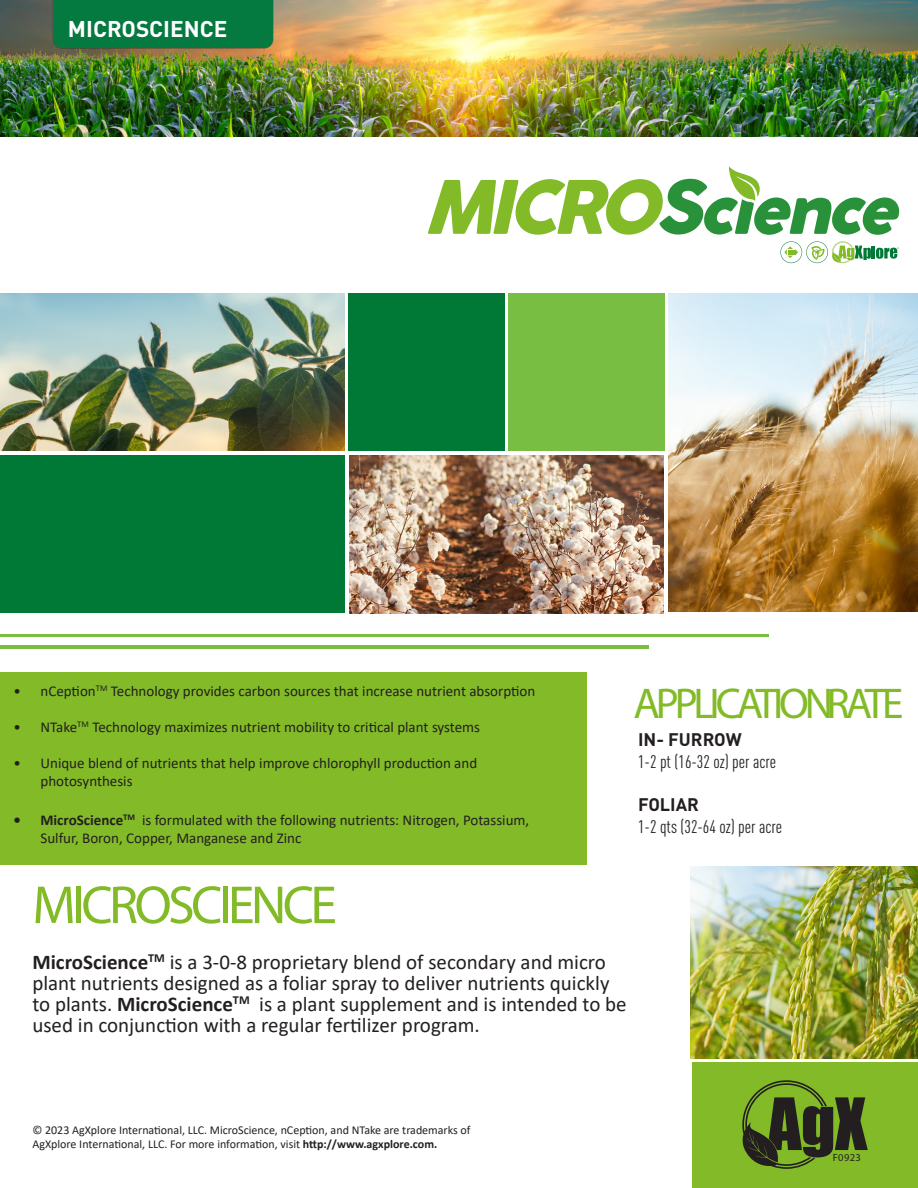
<style>
.page{position:relative;width:918px;height:1188px;background:#fff}
.page>*{position:absolute;margin:0;border:0;box-sizing:border-box;transform-origin:0 0}
.t1{font:54px "Myriad Pro";letter-spacing:-.07em;color:#82bb27}
.t2{font:43.2px "Myriad Pro";letter-spacing:-.095em;color:#82bb27}
.t3{font:700 22.5px "DIN Pro";color:#fff}
.t4{font:21px/21px "Calibri";color:#231f20}
.t5{font:condensed 18px "DIN Pro";color:#231f20}
.t6{font:700 18px "DIN Pro";color:#231f20}
.t7{font:15px/18px "Calibri";color:#231f20}
.t8{font:12px/14.4px "Calibri";color:#231f20}
.t9{font:10.5px "Myriad Pro";letter-spacing:.04em;color:#231f20}
.s1{font-weight:700}
</style>
<div class="page">
<div style="left:692px;top:1062px;width:226px;height:126px;background:#82bb27"></div>
<img style="left:690px;top:866px;width:228px;height:192px">
<svg style="left:691px;top:611px;width:226px;height:26px"></svg>
<svg style="left:691px;top:136px;width:226px;height:1px"></svg>
<svg style="left:0;top:136px;width:228px;height:1px"></svg>
<svg style="left:780px;top:241px;width:119px;height:22px"></svg>
<svg style="left:428px;top:166px;width:471px;height:69px"></svg>
<div style="left:0;top:672px;width:586px;height:193px;background:#82bb27"></div>
<img style="left:0;top:0;width:918px;height:136px">
<img style="left:0;top:293px;width:344px;height:158px">
<div style="left:0;top:455px;width:344px;height:158px;background:#007836"></div>
<img style="left:349px;top:455px;width:315px;height:158px">
<div style="left:348px;top:293px;width:157px;height:158px;background:#007836"></div>
<div style="left:508px;top:293px;width:156px;height:158px;background:#77be42"></div>
<img style="left:668px;top:293px;width:250px;height:318px">
<hr style="left:0;top:634px;width:768px;height:3px;background:#77be42">
<hr style="left:0;top:646px;width:648px;height:3px;background:#77be42">
<img style="left:48px;top:0;width:231px;height:74px">
<svg style="left:742px;top:1080px;width:126px;height:89px"></svg>
<p class="t3" style="left:68px;top:10px;width:161px">MICROSCIENCE</p>
<p class="t7" style="left:14px;top:681px;width:523px">• nCeption<sup>TM</sup> Technology provides carbon sources that increase nutrient absorption</p>
<p class="t7" style="left:14px;top:717px;width:468px">• NTake<sup>TM</sup> Technology maximizes nutrient mobility to critical plant systems</p>
<p class="t7" style="left:40px;top:753px;width:438px;text-indent:-27px">• Unique blend of nutrients that help improve chlorophyll production and photosynthesis</p>
<p class="t7" style="left:40px;top:810px;width:490px;text-indent:-27px"><span class="s1">• MicroScience</span><sup>TM</sup> is formulated with the following nutrients: Nitrogen, Potassium,<br>Sulfur, Boron, Copper, Manganese and Zinc</p>
<p class="t2" style="left:634px;top:677px;width:271px">APPLICATION RATE</p>
<p class="t6" style="left:638px;top:725px;width:105px">IN- FURROW</p>
<p class="t5" style="left:638px;top:749px;width:139px">1-2 pt (16-32 oz) per acre</p>
<p class="t6" style="left:638px;top:790px;width:62px">FOLIAR</p>
<p class="t5" style="left:638px;top:814px;width:145px">1-2 qts (32-64 oz) per acre</p>
<p class="t1" style="left:32px;top:872px;width:306px">MICROSCIENCE</p>
<p class="t4" style="left:32px;top:951px;width:596px"><span class="s1">MicroScience</span><sup>TM</sup> is a 3-0-8 proprietary blend of secondary and micro plant nutrients designed as a foliar spray to deliver nutrients quickly to plants. <span class="s1">MicroScience</span><sup>TM</sup> is a plant supplement and is intended to be used in conjunction with a regular fertilizer program.</p>
<p class="t8" style="left:32px;top:1122px;width:440px">© 2023 AgXplore International, LLC. MicroScience, nCeption, and NTake are trademarks of<br>AgXplore International, LLC. For more information, visit <span class="s1">http://www.agxplore.com.</span></p>
<p class="t9" style="left:833px;top:1151px;width:30px">F0923</p>
</div>
